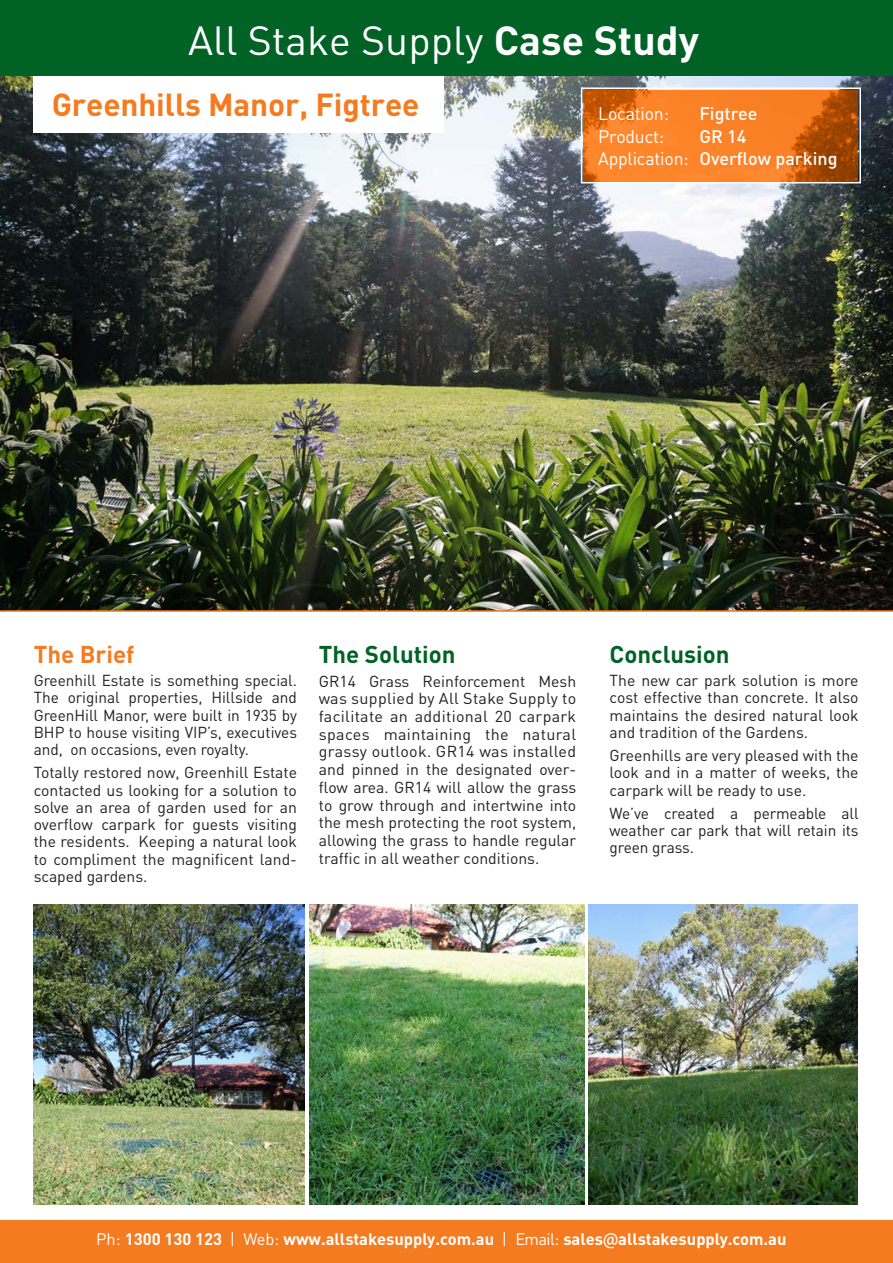
<style>
.page{position:relative;width:893px;height:1263px;background:#fff}
.page>*{position:absolute;margin:0;border:0;box-sizing:border-box;transform-origin:0 0}
.t1{font:40.2px "DIN Pro";color:#fff}
.t2{font:700 31.5px "DIN Pro";letter-spacing:-.005em;color:#f47b20}
.t3{font:700 24px "DIN Pro";color:#006225}
.t4{font:700 24px "DIN Pro";color:#f47b20}
.t5{font:500 18px/22.5px "DIN Pro";color:#fff;text-align:center}
.t6{font:18px "DIN Pro";letter-spacing:-.01em;color:#fff}
.t7{font:700 16.5px "DIN Pro";color:#fff}
.t8{font:15.75px/17.2px "DIN Pro";color:#231f20;text-align:justify}
.s1{font-weight:700}
.s2{font-weight:400}
.s3{font-family:".Lucida Grande UI";font-weight:400}
</style>
<div class="page">
<img style="left:0;top:76px;width:893px;height:534px">
<div style="left:33px;top:75px;width:410px;height:57px;background:#fff"></div>
<div style="left:0;top:0;width:893px;height:76px;background:#006225"></div>
<div style="left:0;top:1221px;width:893px;height:42px;background:#f47b20"></div>
<hr style="left:0;top:610px;width:893px;height:2px;background:#f47b20">
<svg style="left:584px;top:90px;width:274px;height:90px;background:#e8751e"></svg>
<div style="left:581px;top:87px;width:280px;height:96px;border:2px solid #fff"></div>
<img style="left:589px;top:905px;width:269px;height:299px">
<img style="left:310px;top:905px;width:274px;height:299px">
<img style="left:33px;top:905px;width:272px;height:299px">
<h1 class="t1" style="left:188px;top:13px;width:512px">All Stake Supply <span class="s1">Case Study</span></h1>
<h2 class="t2" style="left:52px;top:83px;width:369px">Greenhills Manor, Figtree</h2>
<p class="t6" style="left:598px;top:101px;width:72px">Location:</p>
<p class="t5" style="left:699px;top:102px;width:60px">Figtree</p>
<p class="t6" style="left:598px;top:124px;width:67px">Product:</p>
<p class="t5" style="left:598px;top:124px;width:241px">GR 14<br><span class="s2">Application:</span> Overflow parking</p>
<h3 class="t4" style="left:34px;top:638px;width:102px">The Brief</h3>
<p class="t8" style="left:34px;top:671px;width:265px">Greenhill Estate is something special.<br>The original properties, Hillside and GreenHill Manor, were built in 1935 by BHP to house visiting VIP’s, executives and, on occasions, even royalty.</p>
<p class="t8" style="left:34px;top:763px;width:265px">Totally restored now, Greenhill Estate contacted us looking for a solution to solve an area of garden used for an overflow carpark for guests visiting the residents. Keeping a natural look to compliment the magnificent land&shy;scaped gardens.</p>
<h3 class="t3" style="left:319px;top:638px;width:138px">The Solution</h3>
<p class="t8" style="left:319px;top:671px;width:259px;line-height:17.7px">GR14 Grass Reinforcement Mesh was supplied by All Stake Supply to facilitate an additional 20 carpark spaces maintaining the natural grassy outlook. GR14 was installed and pinned in the designated over&shy;flow area. GR14 will allow the grass to grow through and intertwine into the mesh protecting the root system, allowing the grass to handle regular traffic in all weather conditions.</p>
<h3 class="t3" style="left:609px;top:638px;width:122px">Conclusion</h3>
<p class="t8" style="left:609px;top:671px;width:251px">The new car park solution is more cost effective than concrete. It also maintains the desired natural look and tradition of the Gardens.</p>
<p class="t8" style="left:609px;top:746px;width:251px">Greenhills are very pleased with the look and in a matter of weeks, the carpark will be ready to use.</p>
<p class="t8" style="left:609px;top:804px;width:251px">We’ve created a permeable all weather car park that will retain its green grass.</p>
<p class="t7" style="left:96px;top:1228px;width:692px"><span class="s2">Ph:</span> 1300 130 123 <span class="s2">| Web:</span> www.allstakesupply.com.au <span class="s2">| Email:</span> sales<span class="s3">@</span>allstakesupply.com.au</p>
</div>
